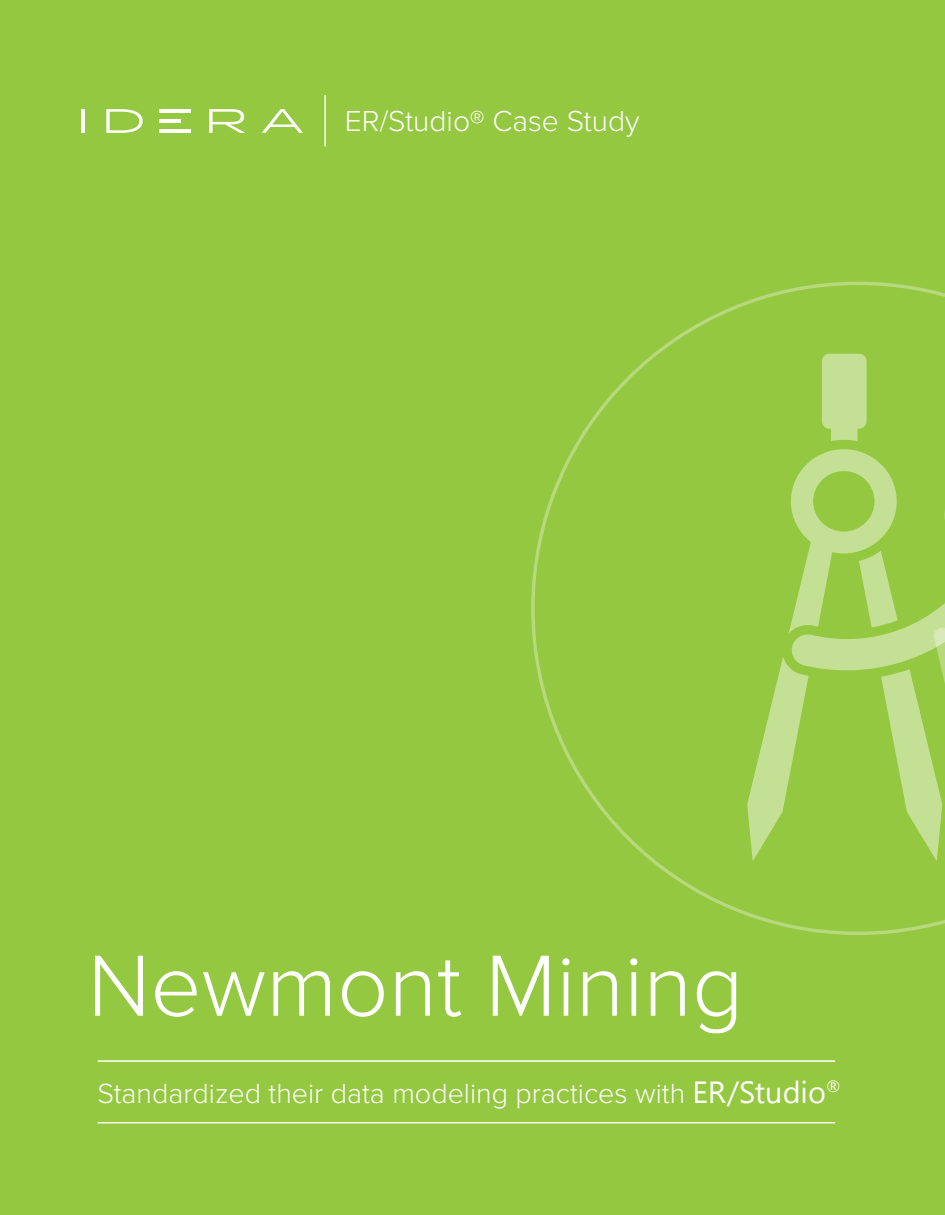
<style>
.page{position:relative;width:945px;height:1215px;background:#94c840}
.page>*{position:absolute;margin:0;border:0;box-sizing:border-box;transform-origin:0 0}
.t1{font:300 90px "Proxima Nova";color:#fff}
.t2{font:300 30px "Proxima Nova";color:#fff}
.t3{font:300 28.65px "Proxima Nova";color:#fff}
.s1{font-family:"Segoe UI";font-weight:400;font-size:30.6px}
</style>
<div class="page">
<hr style="left:324px;top:95px;width:2px;height:51px;background:#fff">
<svg style="left:209px;top:109px;width:36px;height:24px"></svg>
<svg style="left:262px;top:109px;width:41px;height:24px"></svg>
<hr style="left:82px;top:109px;width:3px;height:24px;background:#fff">
<svg style="left:106px;top:109px;width:37px;height:24px"></svg>
<hr style="left:159px;top:109px;width:32px;height:4px;background:#fff">
<hr style="left:159px;top:129px;width:32px;height:4px;background:#fff">
<hr style="left:159px;top:119px;width:21px;height:4px;background:#fff">
<hr style="left:98px;top:1060px;width:737px;height:2px;background:#fff">
<hr style="left:98px;top:1122px;width:737px;height:1px;background:#fff">
<svg style="left:531px;top:282px;width:414px;height:653px"></svg>
<svg style="left:747px;top:354px;width:198px;height:507px"></svg>
<p class="t2" style="left:345px;top:104px;width:296px">ER/Studio® Case Study</p>
<p class="t1" style="left:88px;top:934px;width:657px">Newmont Mining</p>
<p class="t3" style="left:98px;top:1077px;width:744px">Standardized their data modeling practices with <span class="s1">ER/Studio</span><sup>®</sup></p>
</div>
